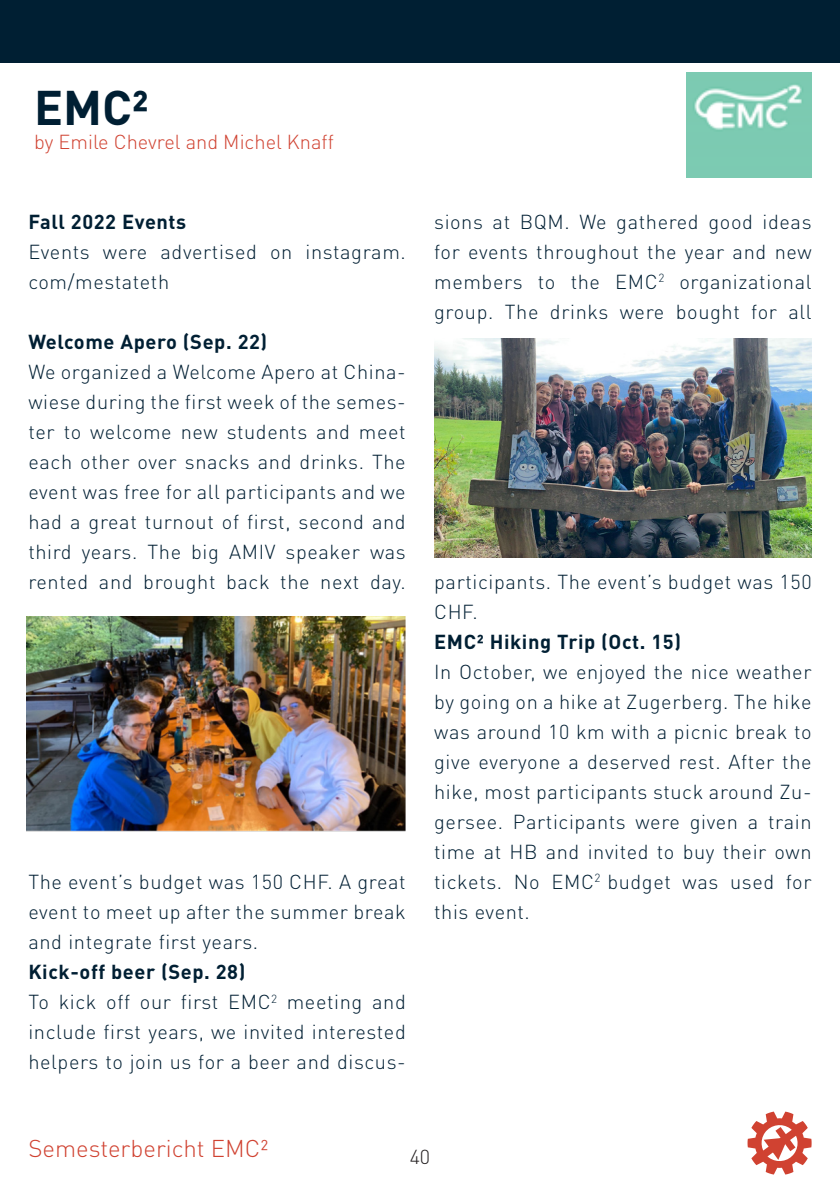
<style>
.page{position:relative;width:840px;height:1191px;background:#fff}
.page>*{position:absolute;margin:0;border:0;box-sizing:border-box;transform-origin:0 0}
.Absatzformat_1{font:700 48px "DIN Pro";color:#001f33}
.Absatzformat_1-2{font:300 24px "DIN Pro";color:#d04231}
.Fliesstext{font:300 20px/30px "DIN Pro";letter-spacing:.03em;color:#001f33;text-align:justify}
.Fliesstext-2{font:700 20px "DIN Pro";letter-spacing:.03em;color:#001f33}
.Absatzformat_1-3{font:300 20px "DIN Pro";color:#d04231}
.t1{font:300 20px "DIN Pro";color:#231f20}
</style>
<div class="page">
<svg style="left:747px;top:1111px;width:64px;height:63px"></svg>
<img style="left:686px;top:72px;width:125px;height:105px">
<div style="left:0;top:0;width:839px;height:63px;background:#001f33"></div>
<img style="left:27px;top:616px;width:378px;height:215px">
<img style="left:434px;top:338px;width:377px;height:219px">
<hr style="left:839px;top:0;width:1px;height:63px;background:#001f33">
<p class="Absatzformat_1" style="left:34px;top:75px;width:116px">EMC²</p>
<p class="Absatzformat_1-3" style="left:34px;top:129px;width:301px">by Emile Chevrel and Michel Knaff</p>
<p class="Fliesstext-2" style="left:28px;top:208px;width:159px">Fall 2022 Events</p>
<p class="Fliesstext" style="left:28px;top:236px;width:379px">Events were advertised on instagram. com/mestateth</p>
<p class="Fliesstext-2" style="left:28px;top:328px;width:240px">Welcome Apero (Sep. 22)</p>
<p class="Fliesstext" style="left:28px;top:356px;width:379px">We organized a Welcome Apero at China&shy;wiese during the first week of the semes&shy;ter to welcome new students and meet each other over snacks and drinks. The event was free for all participants and we had a great turnout of first, second and third years. The big AMIV speaker was rented and brought back the next day.</p>
<p class="Fliesstext" style="left:28px;top:866px;width:379px">The event’s budget was 150 CHF. A great event to meet up after the summer break and integrate first years.</p>
<p class="Fliesstext-2" style="left:28px;top:958px;width:218px">Kick-off beer (Sep. 28)</p>
<p class="Fliesstext" style="left:28px;top:986px;width:379px">To kick off our first EMC<sup>2</sup> meeting and include first years, we invited interested helpers to join us for a beer and discus-</p>
<p class="Fliesstext" style="left:434px;top:206px;width:379px">sions at BQM. We gathered good ideas for events throughout the year and new members to the EMC<sup>2</sup> organizational group. The drinks were bought for all</p>
<p class="Fliesstext" style="left:434px;top:566px;width:379px">participants. The event’s budget was 150<br>CHF.</p>
<p class="Fliesstext-2" style="left:434px;top:628px;width:248px">EMC² Hiking Trip (Oct. 15)</p>
<p class="Fliesstext" style="left:434px;top:656px;width:379px">In October, we enjoyed the nice weather by going on a hike at Zugerberg. The hike was around 10 km with a picnic break to give everyone a deserved rest. After the hike, most participants stuck around Zu&shy;gersee. Participants were given a train time at HB and invited to buy their own tickets. No EMC<sup>2</sup> budget was used for this event.</p>
<p class="Absatzformat_1-2" style="left:28px;top:1131px;width:241px">Semesterbericht EMC²</p>
<p class="t1" style="left:409px;top:1143px;width:22px">40</p>
</div>
